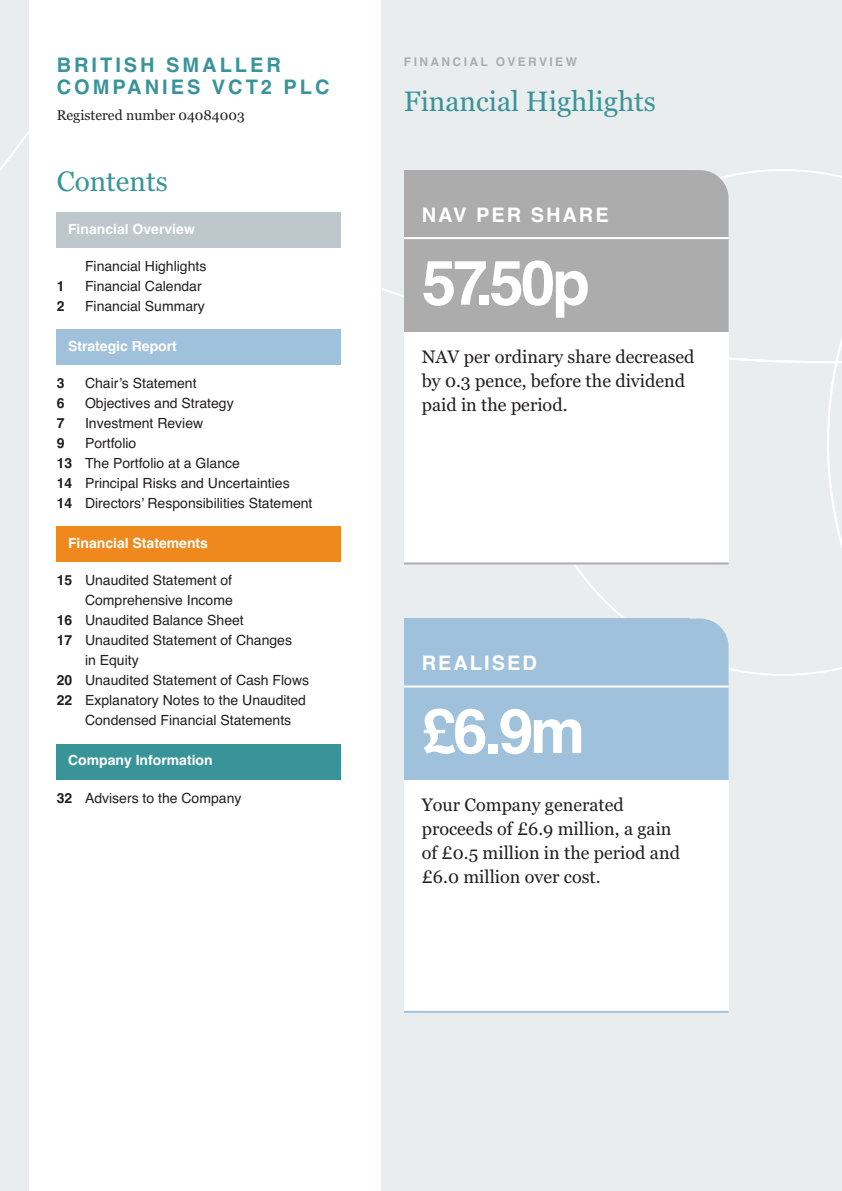
<style>
.page{position:relative;width:842px;height:1191px;background:#fff}
.page>*{position:absolute;margin:0;border:0;box-sizing:border-box;transform-origin:0 0}
.t1{font:700 62px "Helvetica";letter-spacing:-.05em;color:#fff}
.t2{font:28px "Georgia";color:#39949a}
.t3{font:700 20px/22px "Helvetica";letter-spacing:.15em;color:#39949a}
.t4{font:700 20px "Helvetica";letter-spacing:.1em;color:#fff}
.t5{font:18px/24px "Georgia";color:#231f20}
.t6{font:14px/20px "Helvetica";color:#231f20}
.t7{font:700 14px "Helvetica";color:#fff}
.t8{font:14px "Georgia";color:#231f20}
.t9{font:700 14px "Helvetica";color:#231f20}
.t10{font:700 12px "Helvetica";letter-spacing:.2em;color:#acacac}
.s1{font-weight:700}
</style>
<div class="page">
<div style="left:381px;top:0;width:461px;height:1191px;background:#eaedee"></div>
<svg style="left:529px;top:564px;width:313px;height:112px"></svg>
<svg style="left:720px;top:169px;width:122px;height:194px"></svg>
<svg style="left:826px;top:202px;width:16px;height:451px"></svg>
<div style="left:0;top:0;width:28px;height:1191px;background:#eaedee"></div>
<svg style="left:0;top:132px;width:28px;height:39px"></svg>
<div style="left:57px;top:527px;width:284px;height:35px;background:#ef881d"></div>
<div style="left:57px;top:744px;width:284px;height:35px;background:#39949a"></div>
<div style="left:57px;top:213px;width:284px;height:35px;background:#bdc7cc"></div>
<div style="left:57px;top:329px;width:284px;height:36px;background:#a0c1db"></div>
<div style="left:427px;top:618px;width:302px;height:384px;background:#a0c1db;border-radius:28px"></div>
<div style="left:404px;top:618px;width:285px;height:381px;background:#a0c1db"></div>
<div style="left:404px;top:780px;width:325px;height:231px;background:#fff"></div>
<hr style="left:404px;top:1011px;width:325px;height:2px;background:#a0c1db">
<hr style="left:404px;top:685px;width:325px;height:2px;background:#fff">
<div style="left:427px;top:170px;width:302px;height:383px;background:#acacac;border-radius:28px"></div>
<div style="left:404px;top:170px;width:285px;height:381px;background:#acacac"></div>
<div style="left:404px;top:332px;width:325px;height:231px;background:#fff"></div>
<hr style="left:404px;top:562px;width:325px;height:2px;background:#acacac">
<hr style="left:404px;top:237px;width:325px;height:2px;background:#fff">
<h3 class="t3" style="left:57px;top:56px;width:274px">BRITISH SMALLER<br>COMPANIES VCT2 PLC</h3>
<p class="t8" style="left:57px;top:109px;width:190px">Registered number 04084003</p>
<h2 class="t2" style="left:57px;top:170px;width:113px">Contents</h2>
<p class="t7" style="left:68px;top:224px;width:128px">Financial Overview</p>
<p class="t6" style="left:85px;top:258px;width:123px">Financial Highlights</p>
<p class="t9" style="left:57px;top:281px;width:9px">1</p>
<p class="t6" style="left:85px;top:278px;width:118px">Financial Calendar</p>
<p class="t9" style="left:57px;top:301px;width:9px">2</p>
<p class="t6" style="left:85px;top:298px;width:121px">Financial Summary</p>
<p class="t7" style="left:68px;top:341px;width:110px">Strategic Report</p>
<p class="t9" style="left:57px;top:378px;width:9px">3</p>
<p class="t6" style="left:85px;top:375px;width:113px">Chair’s Statement</p>
<p class="t9" style="left:57px;top:398px;width:9px">6</p>
<p class="t6" style="left:85px;top:395px;width:150px">Objectives and Strategy</p>
<p class="t9" style="left:57px;top:418px;width:9px">7</p>
<p class="t6" style="left:85px;top:415px;width:120px">Investment Review</p>
<p class="t9" style="left:57px;top:438px;width:9px">9</p>
<p class="t6" style="left:57px;top:435px;width:257px;text-indent:28px">Portfolio<br><span class="s1">13</span> The Portfolio at a Glance<br><span class="s1">14</span> Principal Risks and Uncertainties<br><span class="s1">14</span> Directors’ Responsibilities Statement</p>
<p class="t7" style="left:68px;top:538px;width:142px">Financial Statements</p>
<p class="t6" style="left:57px;top:572px;width:177px"><span class="s1">15</span> Unaudited Statement of</p>
<p class="t6" style="left:85px;top:592px;width:149px">Comprehensive Income</p>
<p class="t6" style="left:57px;top:612px;width:189px"><span class="s1">16</span> Unaudited Balance Sheet</p>
<p class="t6" style="left:57px;top:632px;width:237px"><span class="s1">17</span> Unaudited Statement of Changes</p>
<p class="t6" style="left:85px;top:652px;width:55px">in Equity</p>
<p class="t6" style="left:57px;top:672px;width:254px"><span class="s1">20</span> Unaudited Statement of Cash Flows</p>
<p class="t6" style="left:57px;top:692px;width:251px"><span class="s1">22</span> Explanatory Notes to the Unaudited</p>
<p class="t6" style="left:85px;top:712px;width:208px">Condensed Financial Statements</p>
<p class="t7" style="left:68px;top:755px;width:146px">Company Information</p>
<p class="t6" style="left:57px;top:789px;width:186px"><span class="s1">32</span> Advisers to the Company</p>
<p class="t10" style="left:404px;top:57px;width:175px">FINANCIAL OVERVIEW</p>
<h2 class="t2" style="left:404px;top:90px;width:254px">Financial Highlights</h2>
<h3 class="t4" style="left:422px;top:207px;width:188px">NAV PER SHARE</h3>
<h1 class="t1" style="left:422px;top:260px;width:170px">57.50p</h1>
<p class="t5" style="left:422px;top:346px;width:274px">NAV per ordinary share decreased by 0.3 pence, before the dividend paid in the period.</p>
<h3 class="t4" style="left:422px;top:655px;width:117px">REALISED</h3>
<h1 class="t1" style="left:422px;top:708px;width:165px">£6.9m</h1>
<p class="t5" style="left:422px;top:794px;width:260px">Your Company generated proceeds of £6.9 million, a gain of £0.5 million in the period and £6.0 million over cost.</p>
</div>
